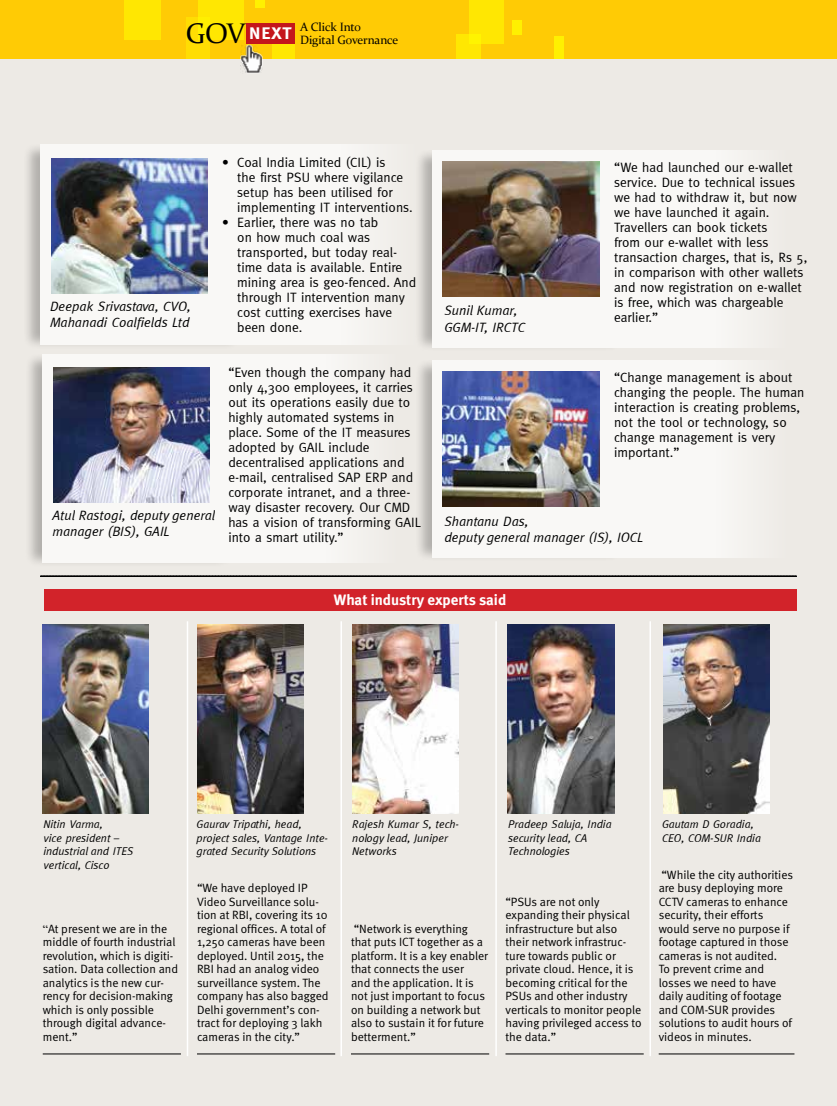
<style>
.page{position:relative;width:837px;height:1106px;background:#fff}
.page>*{position:absolute;margin:0;border:0;box-sizing:border-box;transform-origin:0 0}
.t1{font:700 16.8px "Meta";color:#fff;scale:1.09 1}
.t2{font:700 15px "Meta";color:#fff}
.t3{font:13.5px/15px "Meta";color:#000}
.t4{font:italic 13.5px/16.5px "Meta";color:#000}
.t5{font:12px/13.5px "Meta Normal";color:#000}
.t6{font:12px/12px "Constantia";letter-spacing:-.01em;color:#000}
.t7{font:italic 11.25px/13.5px "Meta";color:#000}
.s1{font-family:"Constantia";font-weight:400;font-size:28.35px;color:#000}
.s2{font-family:"Times New Roman"}
</style>
<div class="page">
<div style="left:0;top:0;width:837px;height:60px;background:#ffcb05"></div>
<div style="left:198px;top:0;width:46px;height:40px;background:#ffe702"></div>
<div style="left:125px;top:0;width:36px;height:40px;background:#ffe702"></div>
<svg style="left:273px;top:43px;width:22px;height:17px"></svg>
<div style="left:186px;top:17px;width:23px;height:41px;background:linear-gradient(to bottom,#ffe902,#ffdb03)"></div>
<div style="left:469px;top:0;width:34px;height:43px;background:#ffe702"></div>
<div style="left:512px;top:21px;width:9px;height:14px;background:#fff200"></div>
<div style="left:255px;top:0;width:10px;height:7px;background:#fff200"></div>
<div style="left:456px;top:34px;width:24px;height:26px;background:linear-gradient(to right,#ffe502,#ffec01)"></div>
<div style="left:554px;top:36px;width:9px;height:24px;background:#fff200"></div>
<div style="left:0;top:60px;width:837px;height:1046px;background:#edeae5"></div>
<svg style="left:40px;top:575px;width:757px;height:2px;background:#272726"></svg>
<hr style="left:43px;top:1053px;width:138px;height:1px;background:#000">
<hr style="left:351px;top:1053px;width:138px;height:1px;background:#000">
<hr style="left:659px;top:1053px;width:135px;height:1px;background:#000">
<hr style="left:506px;top:1053px;width:138px;height:1px;background:#000">
<hr style="left:197px;top:1053px;width:138px;height:1px;background:#000">
<img style="left:42px;top:624px;width:106px;height:189px">
<img style="left:197px;top:624px;width:107px;height:189px">
<img style="left:353px;top:624px;width:106px;height:189px">
<img style="left:508px;top:624px;width:106px;height:189px">
<img style="left:663px;top:624px;width:107px;height:189px">
<div style="left:44px;top:589px;width:752px;height:21px;background:#d2232a"></div>
<div style="left:23px;top:142px;width:218px;height:207px;background:#000;opacity:.25"></div>
<div style="left:40px;top:144px;width:378px;height:201px;background:#f9f8f6"></div>
<img style="left:51px;top:158px;width:156px;height:135px">
<hr style="left:187px;top:621px;width:1px;height:435px;background:#fff">
<hr style="left:340px;top:621px;width:2px;height:435px;background:#fff">
<hr style="left:495px;top:621px;width:2px;height:435px;background:#fff">
<hr style="left:650px;top:621px;width:1px;height:435px;background:#fff">
<div style="left:25px;top:353px;width:207px;height:214px;background:#000;opacity:.25"></div>
<div style="left:42px;top:354px;width:357px;height:209px;background:#f9f8f6"></div>
<img style="left:54px;top:367px;width:156px;height:135px">
<div style="left:246px;top:23px;width:49px;height:20px;background:#c4161c"></div>
<img style="left:240px;top:44px;width:22px;height:29px">
<div style="left:415px;top:148px;width:207px;height:204px;background:#000;opacity:.25"></div>
<div style="left:432px;top:150px;width:357px;height:197px;background:#f9f8f6"></div>
<img style="left:443px;top:162px;width:156px;height:135px">
<div style="left:415px;top:358px;width:207px;height:204px;background:#000;opacity:.25"></div>
<div style="left:432px;top:360px;width:357px;height:197px;background:#f9f8f6"></div>
<img style="left:443px;top:372px;width:156px;height:135px">
<h1 class="t1" style="left:186px;top:23px;width:98px"><span class="s1">Gov</span> NEXT</h1>
<p class="t6" style="left:300px;top:21px;width:100px">A Click Into<br>Digital Governance</p>
<p class="t4" style="left:50px;top:298px;width:142px">Deepak Srivastava, CVO,<br>Mahanadi Coalfields Ltd</p>
<p class="t3" style="left:237px;top:154px;width:177px;text-indent:-15px">• Coal India Limited (CIL) is<br>the first PSU where vigilance setup has been utilised for implementing IT interventions.</p>
<p class="t3" style="left:237px;top:214px;width:180px;text-indent:-15px">• Earlier, there was no tab<br>on how much coal was transported, but today real&shy;time data is available. Entire mining area is geo-fenced. And through IT intervention many cost cutting exercises have been done.</p>
<p class="t4" style="left:52px;top:506px;width:164px">Atul Rastogi, deputy general manager (BIS), GAIL</p>
<p class="t3" style="left:228px;top:364px;width:194px">“Even though the company had only 4,300 employees, it carries out its operations easily due to highly automated systems in place. Some of the IT measures adopted by GAIL include decentralised applications and e-mail, centralised SAP ERP and corporate intranet, and a three&shy;way disaster recovery. Our CMD has a vision of transforming GAIL into a smart utility.”</p>
<p class="t4" style="left:444px;top:302px;width:82px">Sunil Kumar,<br>GGM-IT, IRCTC</p>
<p class="t3" style="left:614px;top:160px;width:195px">“We had launched our e-wallet service. Due to technical issues we had to withdraw it, but now we have launched it again.<br>Travellers can book tickets<br>from our e-wallet with less transaction charges, that is, Rs 5, in comparison with other wallets and now registration on e-wallet is free, which was chargeable earlier.”</p>
<p class="t3" style="left:614px;top:370px;width:192px">“Change management is about changing the people. The human interaction is creating problems, not the tool or technology, so change management is very important.”</p>
<p class="t4" style="left:444px;top:512px;width:200px">Shantanu Das,<br>deputy general manager (IS), IOCL</p>
<p class="t2" style="left:334px;top:591px;width:174px">What industry experts said</p>
<p class="t7" style="left:43px;top:817px;width:92px">Nitin Varma,<br>vice president – industrial and ITES vertical, Cisco</p>
<p class="t7" style="left:197px;top:817px;width:133px">Gaurav Tripathi, head, project sales, Vantage Inte&shy;grated Security Solutions</p>
<p class="t7" style="left:352px;top:817px;width:108px">Rajesh Kumar S, tech&shy;nology lead, Juniper<br>Networks</p>
<p class="t7" style="left:508px;top:817px;width:105px">Pradeep Saluja, India security lead, CA<br>Technologies</p>
<p class="t7" style="left:662px;top:817px;width:100px">Gautam D Goradia,<br>CEO, Com -Sur India</p>
<p class="t5" style="left:659px;top:867px;width:136px">“While the city authorities are busy deploying more<br>CCTV cameras to enhance security, their efforts would serve no purpose if footage captured in those cameras is not audited.<br>To prevent crime and losses we need to have daily auditing of footage and COM-SUR provides solutions to audit hours of videos in minutes.</p>
<p class="t5" style="left:197px;top:881px;width:133px">“We have deployed IP<br>Video Surveillance solu&shy;tion at RBI, covering its 10 regional offices. A total of<br>1,250 cameras have been deployed. Until 2015, the<br>RBI had an analog video surveillance system. The company has also bagged<br>Delhi government’s con&shy;tract for deploying 3 lakh cameras in the city.”</p>
<p class="t5" style="left:506px;top:894px;width:138px">“PSUs are not only expanding their physical infrastructure but also their network infrastruc&shy;ture towards public or private cloud. Hence, it is becoming critical for the<br>PSUs and other industry verticals to monitor people having privileged access to the data.”</p>
<p class="t5" style="left:43px;top:921px;width:137px"><span class="s2">“</span>At present we are in the middle of fourth industrial revolution, which is digiti&shy;sation. Data collection and analytics is the new cur&shy;rency for decision-making which is only possible through digital advance&shy;ment.”</p>
<p class="t5" style="left:351px;top:921px;width:139px">“Network is everything that puts ICT together as a platform. It is a key enabler that connects the user<br>and the application. It is not just important to focus on building a network but also to sustain it for future betterment.”</p>
</div>
